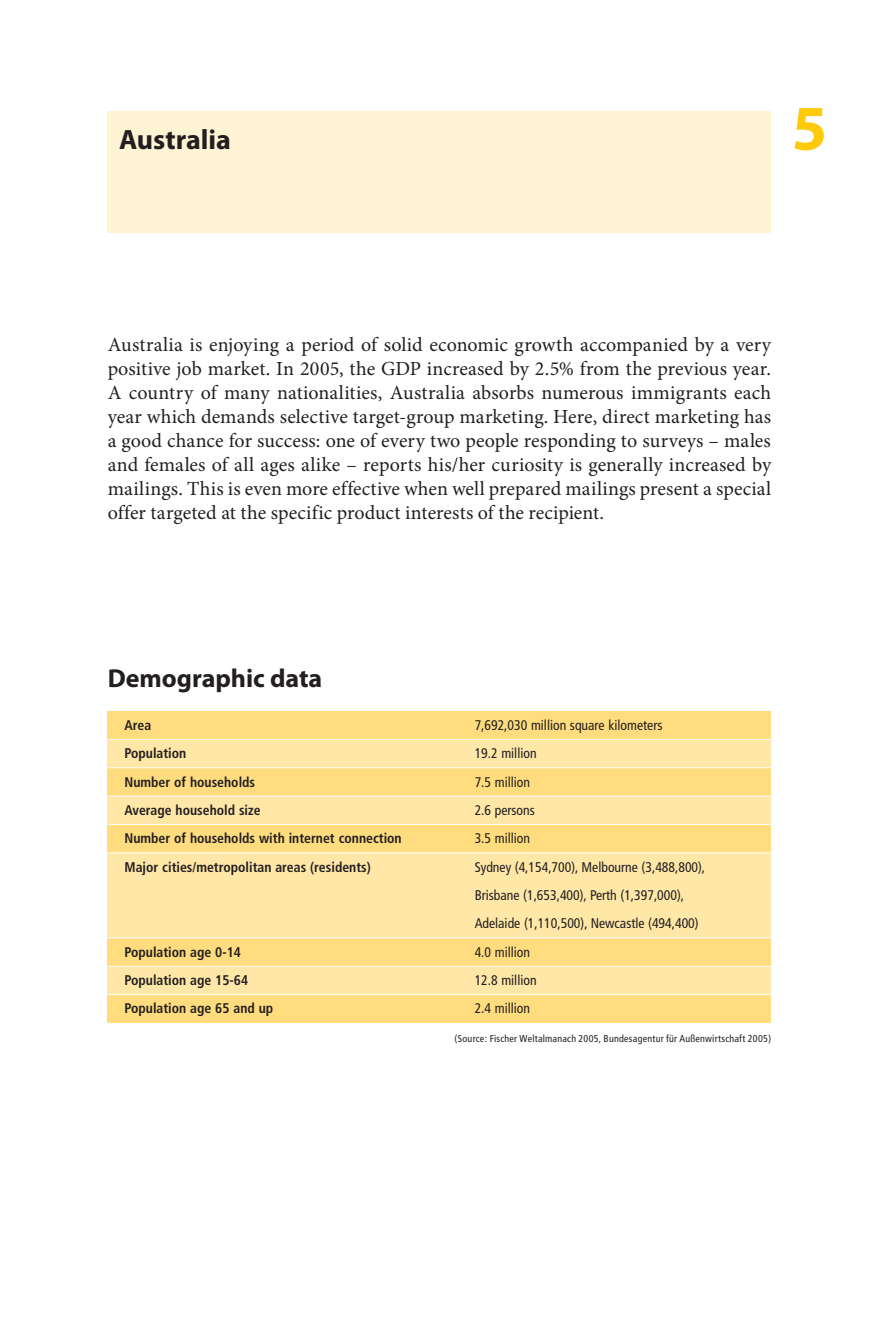
<style>
.page{position:relative;width:879px;height:1333px;background:#fff}
.page>*{position:absolute;margin:0;border:0;box-sizing:border-box;transform-origin:0 0}
.t1{font:700 64px "Myriad Pro";color:#feca0a}
.t2{font:700 28px "Myriad Pro";color:#231f20}
.t3{font:700 26px "Myriad Pro";color:#231f20}
.t4{font:20px/24px "Minion Pro";letter-spacing:.005em;color:#231f20}
.t5{font:condensed 14px/28.4px "Frutiger";color:#231f20}
.t6{font:700 condensed 14px "Frutiger";color:#231f20}
.t7{font:condensed 10px "Frutiger";letter-spacing:.02em;color:#231f20}
</style>
<div class="page">
<div style="left:108px;top:111px;width:663px;height:121px;background:#fef3d2"></div>
<div style="left:108px;top:731px;width:663px;height:286px;background:#ffe7a7"></div>
<div style="left:108px;top:767px;width:663px;height:29px;background:#ffdc7e"></div>
<div style="left:108px;top:824px;width:663px;height:28px;background:#ffdc7e"></div>
<div style="left:108px;top:937px;width:663px;height:29px;background:#ffdc7e"></div>
<div style="left:108px;top:994px;width:663px;height:28px;background:#ffdc7e"></div>
<div style="left:108px;top:711px;width:663px;height:28px;background:#ffdc7e"></div>
<hr style="left:108px;top:738px;width:663px;height:2px;background:#fff">
<hr style="left:108px;top:767px;width:663px;height:1px;background:#fff">
<hr style="left:108px;top:795px;width:663px;height:1px;background:#fff">
<hr style="left:108px;top:824px;width:663px;height:1px;background:#fff">
<hr style="left:108px;top:852px;width:663px;height:1px;background:#fff">
<hr style="left:108px;top:937px;width:663px;height:1px;background:#fff">
<hr style="left:108px;top:965px;width:663px;height:1px;background:#fff">
<hr style="left:108px;top:994px;width:663px;height:1px;background:#fff">
<h2 class="t2" style="left:119px;top:121px;width:113px">Australia</h2>
<h1 class="t1" style="left:791px;top:86px;width:37px">5</h1>
<p class="t4" style="left:108px;top:332px;width:665px">Australia is enjoying a period of solid economic growth accompanied by a very positive job market. In 2005, the GDP increased by 2.5% from the previous year.<br>A country of many nationalities, Australia absorbs numerous immigrants each year which demands selective target-group marketing. Here, direct marketing has a good chance for success: one of every two people responding to surveys – males and females of all ages alike – reports his/her curiosity is generally increased by mailings. This is even more effective when well prepared mailings present a special offer targeted at the specific product interests of the recipient.</p>
<h3 class="t3" style="left:108px;top:661px;width:216px">Demographic data</h3>
<p class="t6" style="left:125px;top:716px;width:28px">Area</p>
<p class="t5" style="left:475px;top:711px;width:189px">7,692,030 million square kilometers</p>
<p class="t6" style="left:125px;top:745px;width:63px">Population</p>
<p class="t5" style="left:475px;top:739px;width:63px">19.2 million</p>
<p class="t6" style="left:125px;top:773px;width:132px">Number of households</p>
<p class="t5" style="left:475px;top:767px;width:57px">7.5 million</p>
<p class="t6" style="left:125px;top:801px;width:138px">Average household size</p>
<p class="t5" style="left:475px;top:796px;width:62px">2.6 persons</p>
<p class="t6" style="left:125px;top:830px;width:279px">Number of households with internet connection</p>
<p class="t5" style="left:475px;top:824px;width:57px">3.5 million</p>
<p class="t6" style="left:125px;top:858px;width:248px">Major cities/metropolitan areas (residents)</p>
<p class="t5" style="left:475px;top:852px;width:232px">Sydney (4,154,700), Melbourne (3,488,800),<br>Brisbane (1,653,400), Perth (1,397,000),<br>Adelaide (1,110,500), Newcastle (494,400)</p>
<p class="t6" style="left:125px;top:943px;width:118px">Population age 0-14</p>
<p class="t5" style="left:475px;top:937px;width:57px">4.0 million</p>
<p class="t6" style="left:125px;top:971px;width:125px">Population age 15-64</p>
<p class="t5" style="left:475px;top:966px;width:63px">12.8 million</p>
<p class="t6" style="left:125px;top:1000px;width:150px">Population age 65 and up</p>
<p class="t5" style="left:475px;top:994px;width:57px">2.4 million</p>
<p class="t7" style="left:454px;top:1032px;width:318px">(Source: Fischer Weltalmanach 2005, Bundesagentur für Außenwirtschaft 2005)</p>
</div>
